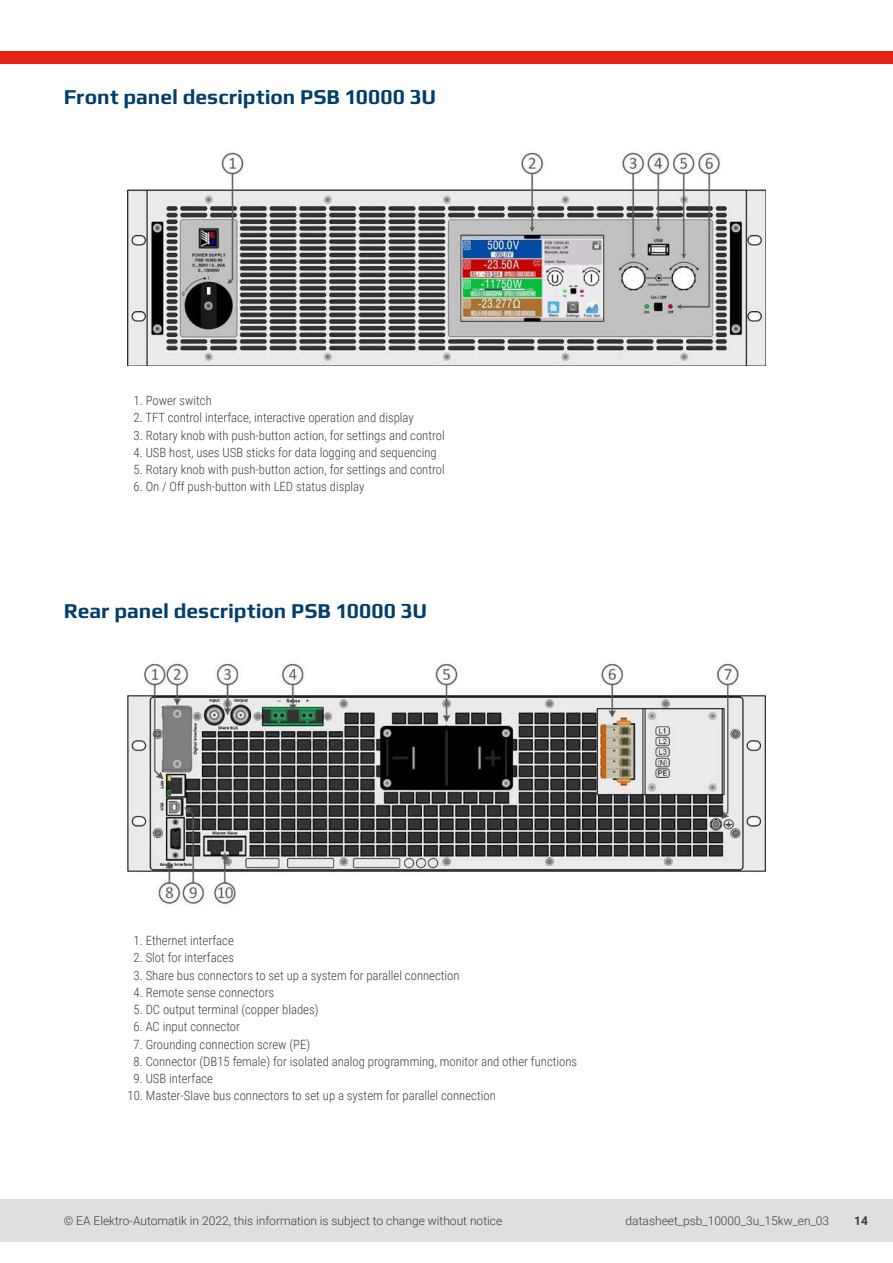
<style>
.page{position:relative;width:893px;height:1263px;background:#fff}
.page>*{position:absolute;margin:0;border:0;box-sizing:border-box;transform-origin:0 0}
.t1{font:700 21px "Play";color:#003e6b}
.t2{font:300 12.75px "Roboto Condensed";color:#3d3d3c}
.t3{font:300 12px "Roboto";color:#3d3d3c}
.t4{font:700 12px "Roboto";color:#3d3d3c}
</style>
<div class="page">
<div style="left:0;top:1199px;width:893px;height:43px;background:#dfdfe1"></div>
<div style="left:0;top:51px;width:893px;height:13px;background:#e42413"></div>
<img style="left:127px;top:152px;width:639px;height:214px">
<img style="left:128px;top:660px;width:637px;height:246px">
<h1 class="t1" style="left:64px;top:82px;width:374px">Front panel description PSB 10000 3U</h1>
<p class="t2" style="left:134px;top:392px;width:80px">1. Power switch</p>
<p class="t2" style="left:134px;top:409px;width:282px">2. TFT control interface, interactive operation and display</p>
<p class="t2" style="left:134px;top:426px;width:313px">3. Rotary knob with push-button action, for settings and control</p>
<p class="t2" style="left:134px;top:443px;width:305px">4. USB host, uses USB sticks for data logging and sequencing</p>
<p class="t2" style="left:134px;top:461px;width:313px">5. Rotary knob with push-button action, for settings and control</p>
<p class="t2" style="left:134px;top:478px;width:232px">6. On / Off push-button with LED status display</p>
<h1 class="t1" style="left:64px;top:596px;width:365px">Rear panel description PSB 10000 3U</h1>
<p class="t2" style="left:134px;top:932px;width:102px">1. Ethernet interface</p>
<p class="t2" style="left:134px;top:949px;width:102px">2. Slot for interfaces</p>
<p class="t2" style="left:134px;top:966px;width:328px">3. Share bus connectors to set up a system for parallel connection</p>
<p class="t2" style="left:134px;top:983px;width:142px">4. Remote sense connectors</p>
<p class="t2" style="left:134px;top:1001px;width:187px">5. DC output terminal (copper blades)</p>
<p class="t2" style="left:134px;top:1018px;width:108px">6. AC input connector</p>
<p class="t2" style="left:134px;top:1035px;width:178px">7. Grounding connection screw (PE)</p>
<p class="t2" style="left:134px;top:1052px;width:445px">8. Connector (DB15 female) for isolated analog programming, monitor and other functions</p>
<p class="t2" style="left:134px;top:1070px;width:81px">9. USB interface</p>
<p class="t2" style="left:128px;top:1087px;width:370px">10. Master-Slave bus connectors to set up a system for parallel connection</p>
<p class="t3" style="left:64px;top:1212px;width:440px">© EA Elektro-Automatik in 2022, this information is subject to change without notice</p>
<p class="t3" style="left:626px;top:1212px;width:205px">datasheet_psb_10000_3u_15kw_en_03</p>
<p class="t4" style="left:854px;top:1212px;width:15px">14</p>
</div>
